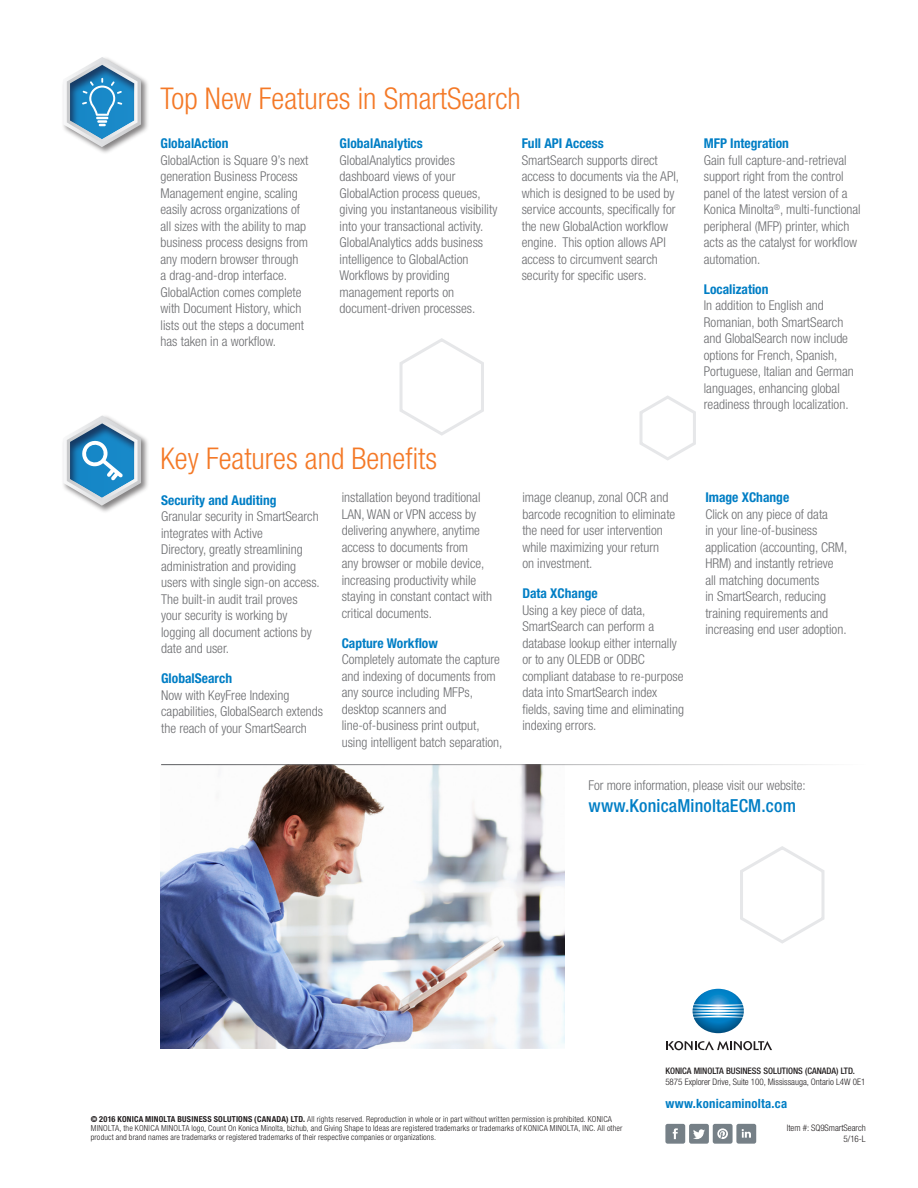
<style>
.page{position:relative;width:918px;height:1188px;background:#fff}
.page>*{position:absolute;margin:0;border:0;box-sizing:border-box;transform-origin:0 0}
.Mario_Intro_Copy_UL{font:300 condensed 30px "Helvetica Neue LT Std";color:#f47927}
.Body_Copy{font:500 condensed 18px "Helvetica Neue LT Std";letter-spacing:.01em;color:#007ec5}
.Body_Copy-2{font:300 condensed 13.5px/16.5px "Helvetica Neue LT Std";color:#6c6d70}
.t1{font:700 condensed 12.75px "Helvetica Neue";letter-spacing:.02em;color:#007ec5}
.t2{font:300 condensed 9px/10.8px "Helvetica Neue";color:#231f20;text-align:right}
.t3{font:500 condensed 9px "Helvetica Neue";color:#231f20}
.body_copy{font:300 condensed 8.25px/9px "Helvetica Neue";letter-spacing:.02em;color:#231f20}
.s1{font-weight:700;color:#007ec5}
.s2{font-weight:700}
</style>
<div class="page">
<img style="left:693px;top:989px;width:51px;height:44px">
<svg style="left:666px;top:1041px;width:106px;height:9px"></svg>
<div style="left:689px;top:1124px;width:20px;height:20px;background:#768087;border-radius:2px"></div>
<svg style="left:693px;top:1129px;width:12px;height:10px"></svg>
<div style="left:713px;top:1124px;width:20px;height:20px;background:#768087;border-radius:2px"></div>
<svg style="left:717px;top:1128px;width:11px;height:11px"></svg>
<div style="left:665px;top:1124px;width:20px;height:20px;background:#768087;border-radius:2px"></div>
<svg style="left:673px;top:1128px;width:5px;height:11px"></svg>
<div style="left:736px;top:1124px;width:20px;height:20px;background:#768087;border-radius:2px"></div>
<svg style="left:742px;top:1129px;width:9px;height:9px"></svg>
<svg style="left:399px;top:338px;width:85px;height:98px"></svg>
<svg style="left:740px;top:846px;width:85px;height:98px"></svg>
<svg style="left:639px;top:395px;width:57px;height:66px"></svg>
<img style="left:161px;top:765px;width:403px;height:284px">
<div style="left:61px;top:414px;width:88px;height:99px;background:#231f20;opacity:.55"></div>
<svg style="left:63px;top:416px;width:78px;height:90px"></svg>
<div style="left:61px;top:56px;width:88px;height:99px;background:#231f20;opacity:.55"></div>
<svg style="left:63px;top:57px;width:78px;height:91px"></svg>
<hr style="left:161px;top:764px;width:705px;height:1px;background:#6c6d70">
<p class="Mario_Intro_Copy_UL" style="left:161px;top:82px;width:362px">Top New Features in SmartSearch</p>
<p class="Body_Copy-2" style="left:161px;top:135px;width:149px"><span class="s1">GlobalAction<br></span>GlobalAction is Square 9’s next generation Business Process<br>Management engine, scaling easily across organizations of all sizes with the ability to map business process designs from any modern browser through<br>a drag-and-drop interface.<br>GlobalAction comes complete with Document History, which lists out the steps a document has taken in a workflow.</p>
<p class="Body_Copy-2" style="left:340px;top:135px;width:159px"><span class="s1">GlobalAnalytics<br></span>GlobalAnalytics provides dashboard views of your<br>GlobalAction process queues, giving you instantaneous visibility into your transactional activity.<br>GlobalAnalytics adds business intelligence to GlobalAction<br>Workflows by providing management reports on document-driven processes.</p>
<p class="Body_Copy-2" style="left:522px;top:135px;width:159px"><span class="s1">Full API Access<br></span>SmartSearch supports direct access to documents via the API, which is designed to be used by service accounts, specifically for the new GlobalAction workflow engine. This option allows API access to circumvent search security for specific users.</p>
<p class="Body_Copy-2" style="left:704px;top:135px;width:158px"><span class="s1">MFP Integration<br></span>Gain full capture-and-retrieval support right from the control panel of the latest version of a<br>Konica Minolta<sup>®</sup>, multi-functional peripheral (MFP) printer, which acts as the catalyst for workflow automation.</p>
<p class="Body_Copy-2" style="left:704px;top:281px;width:152px"><span class="s1">Localization<br></span>In addition to English and<br>Romanian, both SmartSearch and GlobalSearch now include options for French, Spanish,<br>Portuguese, Italian and German languages, enhancing global readiness through localization.</p>
<p class="Mario_Intro_Copy_UL" style="left:161px;top:441px;width:278px">Key Features and Benefits</p>
<p class="Body_Copy-2" style="left:161px;top:491px;width:160px"><span class="s1">Security and Auditing<br></span>Granular security in SmartSearch integrates with Active<br>Directory, greatly streamlining administration and providing users with single sign-on access.<br>The built-in audit trail proves your security is working by logging all document actions by date and user.</p>
<p class="Body_Copy-2" style="left:161px;top:670px;width:163px"><span class="s1">GlobalSearch<br></span>Now with KeyFree Indexing capabilities, GlobalSearch extends the reach of your SmartSearch</p>
<p class="Body_Copy-2" style="left:342px;top:489px;width:152px">installation beyond traditional<br>LAN, WAN or VPN access by delivering anywhere, anytime access to documents from<br>any browser or mobile device, increasing productivity while staying in constant contact with critical documents.</p>
<p class="Body_Copy-2" style="left:342px;top:635px;width:162px"><span class="s1">Capture Workflow<br></span>Completely automate the capture and indexing of documents from any source including MFPs, desktop scanners and line-of-business print output, using intelligent batch separation,</p>
<p class="Body_Copy-2" style="left:522px;top:489px;width:155px">image cleanup, zonal OCR and barcode recognition to eliminate the need for user intervention while maximizing your return<br>on investment.</p>
<p class="Body_Copy-2" style="left:522px;top:585px;width:163px"><span class="s1">Data XChange<br></span>Using a key piece of data,<br>SmartSearch can perform a database lookup either internally or to any OLEDB or ODBC compliant database to re-purpose data into SmartSearch index fields, saving time and eliminating indexing errors.</p>
<p class="Body_Copy-2" style="left:705px;top:489px;width:144px"><span class="s1">Image XChange<br></span>Click on any piece of data<br>in your line-of-business application (accounting, CRM,<br>HRM) and instantly retrieve all matching documents<br>in SmartSearch, reducing training requirements and increasing end user adoption.</p>
<p class="Body_Copy-2" style="left:589px;top:777px;width:219px">For more information, please visit our website:</p>
<p class="Body_Copy" style="left:589px;top:795px;width:209px">www.KonicaMinoltaECM.com</p>
<p class="body_copy" style="left:91px;top:1115px;width:533px"><span class="s2">© 2016 KONICA MINOLTA BUSINESS SOLUTIONS (CANADA) LTD.</span> All rights reserved. Reproduction in whole or in part without written permission is prohibited. KONICA<br>MINOLTA, the KONICA MINOLTA logo, Count On Konica Minolta, bizhub, and Giving Shape to Ideas are registered trademarks or trademarks of KONICA MINOLTA, INC. All other product and brand names are trademarks or registered trademarks of their respective companies or organizations.</p>
<p class="t3" style="left:665px;top:1065px;width:191px">KONICA MINOLTA BUSINESS SOLUTIONS (CANADA) LTD.</p>
<p class="t2" style="left:665px;top:1076px;width:202px">5875 Explorer Drive, Suite 100, Mississauga, Ontario L4W 0E1</p>
<p class="t1" style="left:666px;top:1096px;width:123px">www.konicaminolta.ca</p>
<p class="t2" style="left:787px;top:1123px;width:81px">Item #: SQ9SmartSearch<br>5/16-L</p>
</div>
